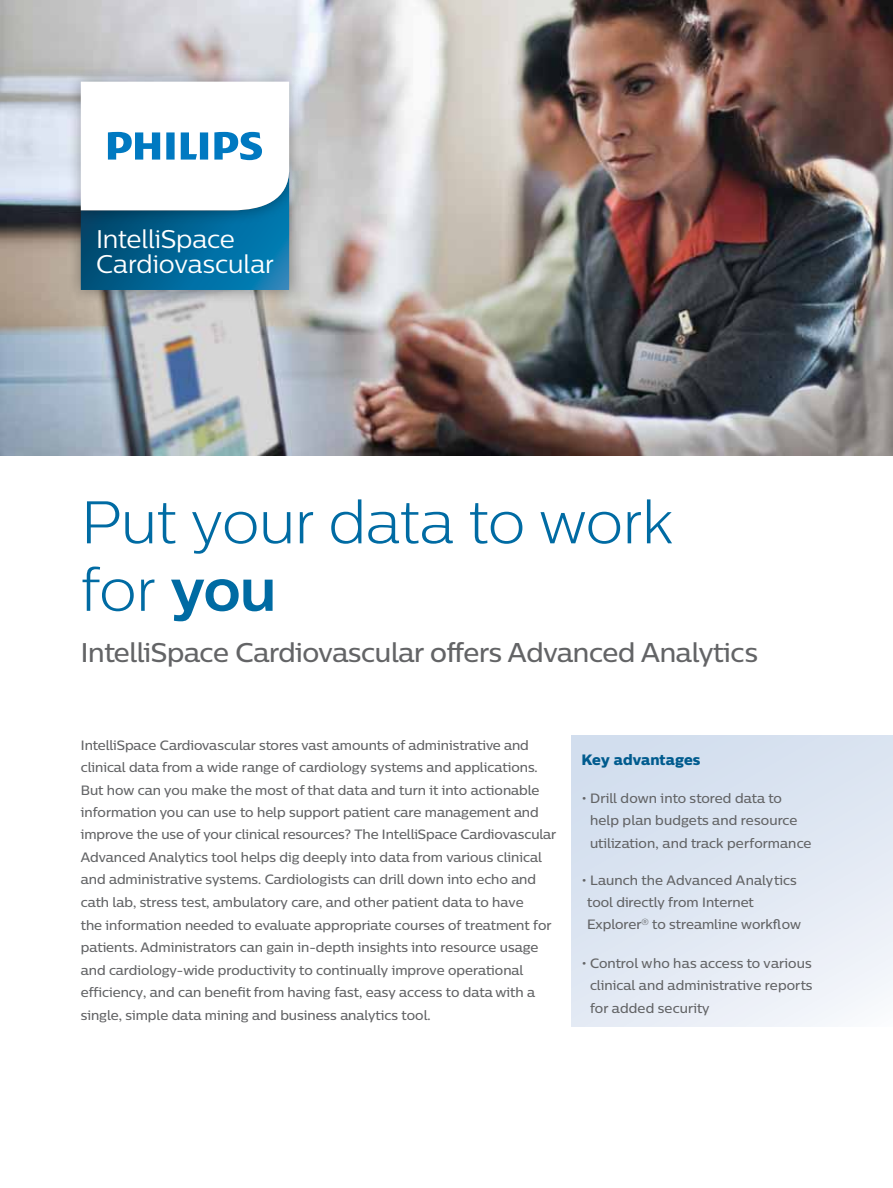
<style>
.page{position:relative;width:893px;height:1188px;background:#fff}
.page>*{position:absolute;margin:0;border:0;box-sizing:border-box;transform-origin:0 0}
.t1{font:300 60px/67.5px "Centrale Sans";letter-spacing:-.01em;color:#006ba3}
.t2{font:500 27px "Centrale Sans";letter-spacing:-.01em;color:#636466}
.t3{font:25.5px/25.5px "Centrale Sans";letter-spacing:-.01em;color:#fff}
.t4{font:15px "Centrale Sans X Bold";letter-spacing:.005em;color:#005b8e}
.t5{font:500 13.5px/22.5px "Centrale Sans";color:#636466}
.s1{font-weight:700}
</style>
<div class="page">
<div style="left:571px;top:735px;width:322px;height:291px;background:linear-gradient(to right,#d8e2f0,#e8edf6)"></div>
<img style="left:0;top:0;width:893px;height:455px">
<div style="left:66px;top:162px;width:238px;height:142px;background:#000;opacity:.35"></div>
<div style="left:66px;top:67px;width:238px;height:157px;background:#000;opacity:.35"></div>
<svg style="left:81px;top:82px;width:208px;height:208px"></svg>
<h3 class="t3" style="left:96px;top:226px;width:179px">IntelliSpace<br>Cardiovascular</h3>
<h1 class="t1" style="left:81px;top:488px;width:593px">Put your data to work for <span class="s1">you</span></h1>
<h2 class="t2" style="left:81px;top:636px;width:679px">IntelliSpace Cardiovascular offers Advanced Analytics</h2>
<p class="t5" style="left:81px;top:733px;width:477px">IntelliSpace Cardiovascular stores vast amounts of administrative and clinical data from a wide range of cardiology systems and applications.<br>But how can you make the most of that data and turn it into actionable information you can use to help support patient care management and improve the use of your clinical resources? The IntelliSpace Cardiovascular Advanced Analytics tool helps dig deeply into data from various clinical and administrative systems. Cardiologists can drill down into echo and cath lab, stress test, ambulatory care, and other patient data to have<br>the information needed to evaluate appropriate courses of treatment for patients. Administrators can gain in-depth insights into resource usage and cardiology-wide productivity to continually improve operational efficiency, and can benefit from having fast, easy access to data with a</p>
<p class="t5" style="left:81px;top:1003px;width:351px">single, simple data mining and business analytics tool.</p>
<p class="t4" style="left:581px;top:751px;width:120px">Key advantages</p>
<p class="t5" style="left:590px;top:787px;width:223px;text-indent:-9px">• Drill down into stored data to help plan budgets and resource utilization, and track performance</p>
<p class="t5" style="left:587px;top:869px;width:215px;text-indent:-6px">• Launch the Advanced Analytics tool directly from Internet<br>Explorer<sup>®</sup> to streamline workflow</p>
<p class="t5" style="left:590px;top:952px;width:224px;text-align:justify;text-indent:-9px">• Control who has access to various clinical and administrative reports for added security</p>
</div>
